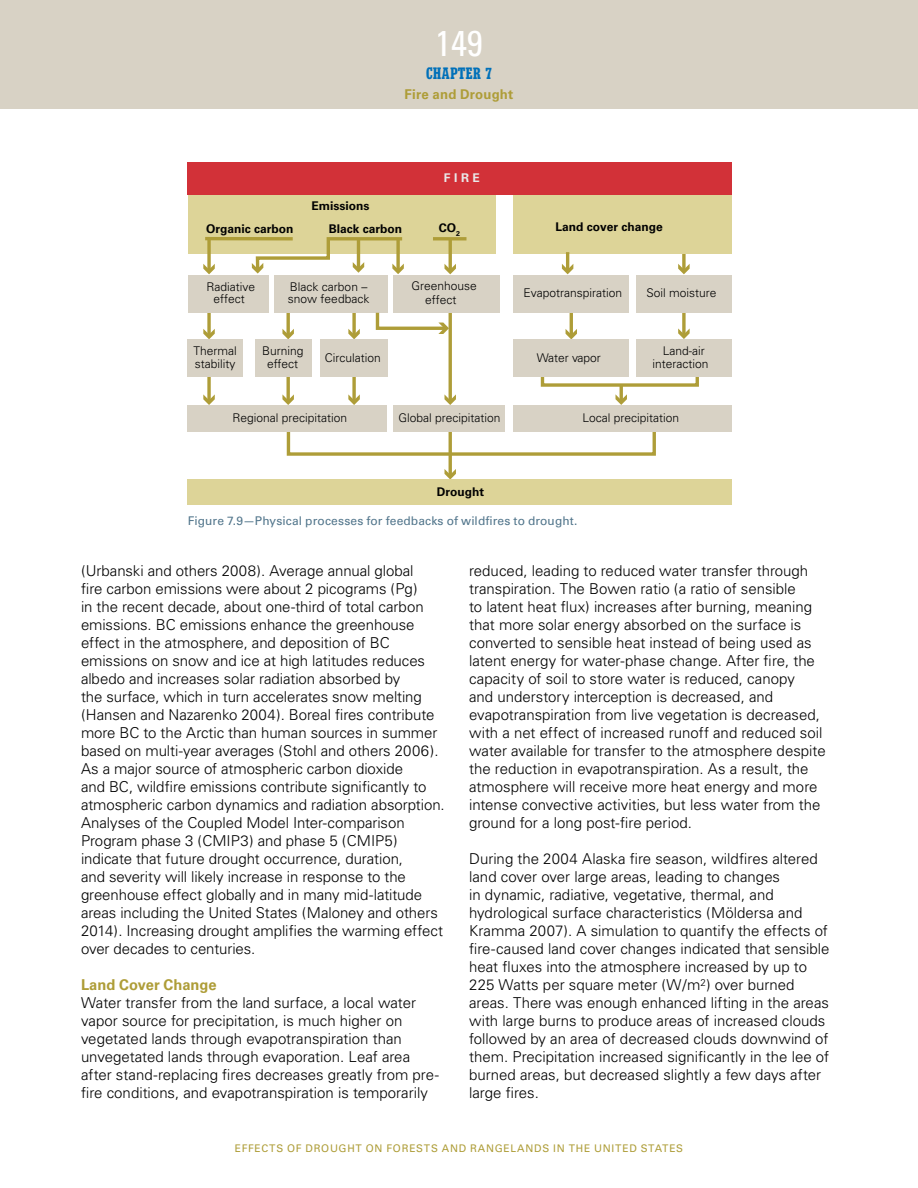
<style>
.page{position:relative;width:918px;height:1188px;background:#fff}
.page>*{position:absolute;margin:0;border:0;box-sizing:border-box;transform-origin:0 0}
.t1{font:condensed 36px "Univers";color:#fff}
.t2{font:16.5px "Cutright WF";color:#0070b9}
.text{font:300 15px/18px "Univers";color:#000}
.head_2{font:700 15px "Univers";color:#ae9d38}
.t3{font:700 13.5px "Univers";letter-spacing:.015em;color:#ae9d38}
.t4{font:300 12px/12.8px "Univers";color:#010101;text-align:center}
.t5{font:12px "Univers";letter-spacing:.01em;color:#51758b}
.t6{font:700 12px "Univers";color:#010101}
.t7{font:700 12px "Univers";color:#e9e9e9}
.t8{font:10.5px "Univers";letter-spacing:.075em;color:#ae9d38}
</style>
<div class="page">
<div style="left:0;top:0;width:918px;height:109px;background:#d8d2c5"></div>
<svg style="left:682px;top:254px;width:4px;height:10px"></svg>
<svg style="left:678px;top:264px;width:12px;height:10px"></svg>
<div style="left:514px;top:194px;width:218px;height:60px;background:#ddd498"></div>
<div style="left:188px;top:194px;width:307px;height:60px;background:#ddd498"></div>
<hr style="left:620px;top:384px;width:3px;height:17px;background:#ae9d38">
<svg style="left:615px;top:394px;width:12px;height:11px"></svg>
<hr style="left:449px;top:239px;width:3px;height:31px;background:#ae9d38">
<svg style="left:444px;top:264px;width:12px;height:10px"></svg>
<svg style="left:207px;top:240px;width:4px;height:24px"></svg>
<svg style="left:203px;top:264px;width:12px;height:10px"></svg>
<hr style="left:566px;top:252px;width:3px;height:18px;background:#ae9d38">
<svg style="left:562px;top:264px;width:11px;height:10px"></svg>
<hr style="left:449px;top:308px;width:3px;height:93px;background:#ae9d38">
<svg style="left:444px;top:394px;width:12px;height:11px"></svg>
<hr style="left:449px;top:426px;width:3px;height:50px;background:#ae9d38">
<svg style="left:444px;top:469px;width:12px;height:11px"></svg>
<svg style="left:352px;top:313px;width:4px;height:16px"></svg>
<svg style="left:348px;top:329px;width:12px;height:10px"></svg>
<hr style="left:287px;top:312px;width:3px;height:23px;background:#ae9d38">
<svg style="left:282px;top:329px;width:12px;height:10px"></svg>
<svg style="left:207px;top:313px;width:4px;height:16px"></svg>
<svg style="left:203px;top:329px;width:12px;height:10px"></svg>
<svg style="left:682px;top:313px;width:4px;height:15px"></svg>
<svg style="left:678px;top:328px;width:12px;height:11px"></svg>
<hr style="left:570px;top:312px;width:3px;height:24px;background:#ae9d38">
<svg style="left:566px;top:329px;width:11px;height:10px"></svg>
<svg style="left:540px;top:377px;width:159px;height:11px"></svg>
<svg style="left:352px;top:377px;width:4px;height:17px"></svg>
<svg style="left:348px;top:394px;width:12px;height:11px"></svg>
<hr style="left:287px;top:373px;width:3px;height:28px;background:#ae9d38">
<svg style="left:282px;top:394px;width:12px;height:11px"></svg>
<svg style="left:207px;top:377px;width:4px;height:17px"></svg>
<svg style="left:203px;top:394px;width:12px;height:11px"></svg>
<svg style="left:286px;top:426px;width:370px;height:31px"></svg>
<hr style="left:205px;top:237px;width:88px;height:3px;background:#ae9d38">
<hr style="left:433px;top:237px;width:33px;height:3px;background:#ae9d38">
<svg style="left:252px;top:237px;width:152px;height:37px"></svg>
<div style="left:188px;top:162px;width:544px;height:32px;background:#d23138"></div>
<div style="left:514px;top:275px;width:115px;height:38px;background:#d8d2c5"></div>
<div style="left:636px;top:275px;width:96px;height:38px;background:#d8d2c5"></div>
<div style="left:514px;top:339px;width:115px;height:38px;background:#d8d2c5"></div>
<div style="left:636px;top:339px;width:96px;height:38px;background:#d8d2c5"></div>
<div style="left:514px;top:405px;width:218px;height:27px;background:#d8d2c5"></div>
<div style="left:188px;top:480px;width:544px;height:25px;background:#ddd498"></div>
<div style="left:393px;top:405px;width:112px;height:27px;background:#d8d2c5"></div>
<div style="left:188px;top:275px;width:80px;height:38px;background:#d8d2c5"></div>
<div style="left:274px;top:275px;width:113px;height:38px;background:#d8d2c5"></div>
<div style="left:393px;top:275px;width:106px;height:38px;background:#d8d2c5"></div>
<div style="left:188px;top:405px;width:199px;height:27px;background:#d8d2c5"></div>
<div style="left:188px;top:339px;width:55px;height:38px;background:#d8d2c5"></div>
<div style="left:255px;top:339px;width:56px;height:38px;background:#d8d2c5"></div>
<div style="left:320px;top:339px;width:67px;height:38px;background:#d8d2c5"></div>
<svg style="left:375px;top:309px;width:74px;height:25px"></svg>
<h1 class="t1" style="left:435px;top:20px;width:49px">149</h1>
<p class="t2" style="left:426px;top:65px;width:67px">CHAPTER 7</p>
<p class="t3" style="left:405px;top:86px;width:110px">Fire and Drought</p>
<p class="t6" style="left:311px;top:199px;width:59px">Emissions</p>
<p class="t7" style="left:444px;top:170px;width:38px">F I R E</p>
<p class="t6" style="left:206px;top:222px;width:89px">Organic carbon</p>
<p class="t6" style="left:329px;top:222px;width:75px">Black carbon</p>
<p class="t6" style="left:439px;top:221px;width:23px">CO<sub>2</sub></p>
<p class="t4" style="left:206px;top:280px;width:50px">Radiative effect</p>
<p class="t4" style="left:288px;top:280px;width:83px;text-align:left">Black carbon – snow feedback</p>
<p class="t4" style="left:412px;top:278px;width:67px;line-height:14.4px">Greenhouse effect</p>
<p class="t4" style="left:194px;top:345px;width:45px;text-align:left">Thermal stability</p>
<p class="t4" style="left:262px;top:345px;width:43px">Burning effect</p>
<p class="t4" style="left:325px;top:351px;width:58px">Circulation</p>
<p class="t4" style="left:232px;top:411px;width:116px">Regional precipitation</p>
<p class="t4" style="left:398px;top:411px;width:104px">Global precipitation</p>
<p class="t6" style="left:556px;top:220px;width:109px">Land cover change</p>
<p class="t4" style="left:524px;top:286px;width:100px">Evapotranspiration</p>
<p class="t4" style="left:647px;top:286px;width:72px">Soil moisture</p>
<p class="t4" style="left:537px;top:351px;width:66px">Water vapor</p>
<p class="t4" style="left:652px;top:345px;width:58px">Land-air interaction</p>
<p class="t4" style="left:582px;top:411px;width:98px">Local precipitation</p>
<p class="t6" style="left:437px;top:485px;width:49px">Drought</p>
<p class="t5" style="left:188px;top:514px;width:391px">Figure 7.9—Physical processes for feedbacks of wildfires to drought.</p>
<p class="text" style="left:81px;top:562px;width:365px">(Urbanski and others 2008). Average annual global<br>fire carbon emissions were about 2 picograms (Pg)<br>in the recent decade, about one-third of total carbon emissions. BC emissions enhance the greenhouse effect in the atmosphere, and deposition of BC emissions on snow and ice at high latitudes reduces albedo and increases solar radiation absorbed by<br>the surface, which in turn accelerates snow melting (Hansen and Nazarenko 2004). Boreal fires contribute more BC to the Arctic than human sources in summer based on multi-year averages (Stohl and others 2006).<br>As a major source of atmospheric carbon dioxide<br>and BC, wildfire emissions contribute significantly to atmospheric carbon dynamics and radiation absorption.<br>Analyses of the Coupled Model Inter-comparison Program phase 3 (CMIP3) and phase 5 (CMIP5) indicate that future drought occurrence, duration,<br>and severity will likely increase in response to the greenhouse effect globally and in many mid-latitude areas including the United States (Maloney and others 2014). Increasing drought amplifies the warming effect over decades to centuries.</p>
<h5 class="head_2" style="left:81px;top:976px;width:137px">Land Cover Change</h5>
<p class="text" style="left:81px;top:994px;width:359px">Water transfer from the land surface, a local water vapor source for precipitation, is much higher on vegetated lands through evapotranspiration than unvegetated lands through evaporation. Leaf area after stand-replacing fires decreases greatly from pre&shy;fire conditions, and evapotranspiration is temporarily</p>
<p class="text" style="left:469px;top:562px;width:358px">reduced, leading to reduced water transfer through transpiration. The Bowen ratio (a ratio of sensible<br>to latent heat flux) increases after burning, meaning that more solar energy absorbed on the surface is converted to sensible heat instead of being used as latent energy for water-phase change. After fire, the capacity of soil to store water is reduced, canopy<br>and understory interception is decreased, and evapotranspiration from live vegetation is decreased, with a net effect of increased runoff and reduced soil water available for transfer to the atmosphere despite the reduction in evapotranspiration. As a result, the atmosphere will receive more heat energy and more intense convective activities, but less water from the ground for a long post-fire period.</p>
<p class="text" style="left:469px;top:850px;width:362px">During the 2004 Alaska fire season, wildfires altered land cover over large areas, leading to changes<br>in dynamic, radiative, vegetative, thermal, and hydrological surface characteristics (Möldersa and Kramma 2007). A simulation to quantify the effects of fire-caused land cover changes indicated that sensible heat fluxes into the atmosphere increased by up to 225 Watts per square meter (W/m<sup>2</sup>) over burned areas. There was enough enhanced lifting in the areas with large burns to produce areas of increased clouds followed by an area of decreased clouds downwind of them. Precipitation increased significantly in the lee of burned areas, but decreased slightly a few days after large fires.</p>
<p class="t8" style="left:235px;top:1142px;width:450px">EFFECTS OF DROUGHT ON FORESTS AND RANGELANDS IN THE UNITED STATES</p>
</div>
